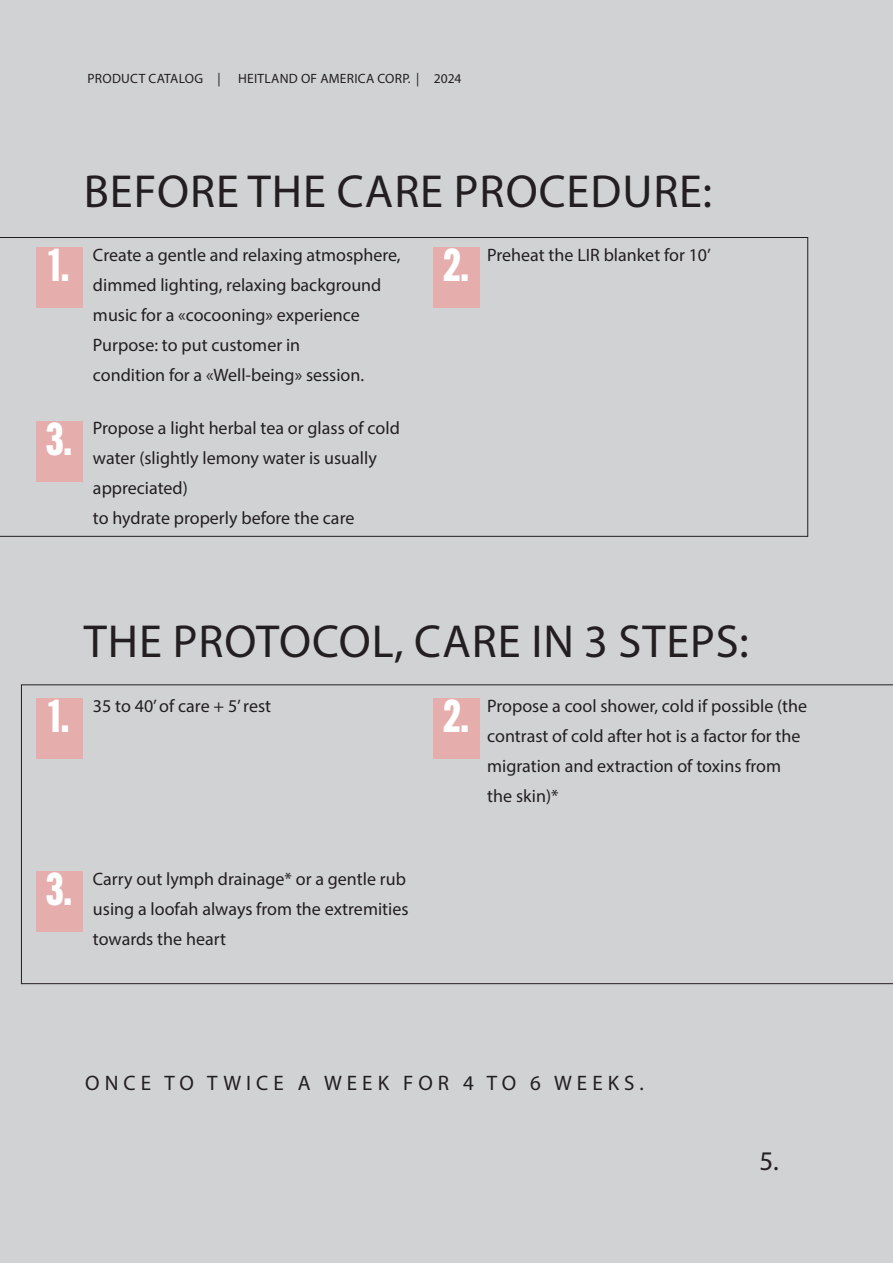
<style>
.page{position:relative;width:893px;height:1263px;background:#d1d2d4}
.page>*{position:absolute;margin:0;border:0;box-sizing:border-box;transform-origin:0 0}
.t1{font:46.5px "Myriad Pro";letter-spacing:.02em;color:#231f20}
.t2{font:45px "Headline Gothic ATF";color:#fff}
.t3{font:27px "Myriad Pro";color:#231f20}
.t4{font:21px "Myriad Pro";letter-spacing:.24em;color:#231f20}
.Featured_phrase{font:18px/30px "Myriad Pro";color:#231f20}
.t5{font:13.5px "Myriad Pro";letter-spacing:.02em;color:#231f20}
</style>
<div class="page">
<svg style="left:0;top:237px;width:808px;height:299px"></svg>
<div style="left:36px;top:248px;width:46px;height:60px;background:#e5aeac"></div>
<div style="left:433px;top:248px;width:46px;height:60px;background:#e5aeac"></div>
<div style="left:36px;top:421px;width:46px;height:60px;background:#e5aeac"></div>
<svg style="left:21px;top:685px;width:872px;height:299px"></svg>
<p class="t5" style="left:87px;top:70px;width:135px">PRODUCT CATALOG |</p>
<p class="t5" style="left:238px;top:70px;width:225px">HEITLAND OF AMERICA CORP. | 2024</p>
<p class="t1" style="left:84px;top:162px;width:630px">BEFORE THE CARE PROCEDURE:</p>
<p class="Featured_phrase" style="left:93px;top:240px;width:309px">Create a gentle and relaxing atmosphere,</p>
<p class="Featured_phrase" style="left:93px;top:270px;width:290px">dimmed lighting, relaxing background</p>
<p class="Featured_phrase" style="left:93px;top:300px;width:268px">music for a «cocooning» experience</p>
<p class="Featured_phrase" style="left:93px;top:330px;width:209px">Purpose: to put customer in</p>
<p class="Featured_phrase" style="left:93px;top:360px;width:273px">condition for a «Well-being» session.</p>
<p class="t2" style="left:49px;top:239px;width:22px">1.</p>
<p class="t2" style="left:443px;top:239px;width:27px">2.</p>
<p class="t2" style="left:46px;top:412px;width:27px">3.</p>
<p class="Featured_phrase" style="left:93px;top:413px;width:308px">Propose a light herbal tea or glass of cold</p>
<p class="Featured_phrase" style="left:93px;top:443px;width:285px">water (slightly lemony water is usually appreciated)</p>
<p class="Featured_phrase" style="left:93px;top:503px;width:263px">to hydrate properly before the care</p>
<p class="Featured_phrase" style="left:487px;top:240px;width:225px">Preheat the LIR blanket for 10’</p>
<p class="t1" style="left:84px;top:613px;width:667px">THE PROTOCOL, CARE IN 3 STEPS:</p>
<p class="Featured_phrase" style="left:487px;top:690px;width:322px">Propose a cool shower, cold if possible (the</p>
<p class="Featured_phrase" style="left:487px;top:720px;width:315px">contrast of cold after hot is a factor for the</p>
<p class="Featured_phrase" style="left:487px;top:750px;width:295px">migration and extraction of toxins from the skin)*</p>
<p class="Featured_phrase" style="left:93px;top:690px;width:180px">35 to 40’ of care + 5’ rest</p>
<p class="t2" style="left:49px;top:690px;width:22px">1.</p>
<p class="t2" style="left:443px;top:690px;width:27px">2.</p>
<p class="t2" style="left:46px;top:863px;width:27px">3.</p>
<p class="Featured_phrase" style="left:93px;top:863px;width:314px">Carry out lymph drainage* or a gentle rub</p>
<p class="Featured_phrase" style="left:93px;top:893px;width:317px">using a loofah always from the extremities</p>
<p class="Featured_phrase" style="left:93px;top:923px;width:135px">towards the heart</p>
<p class="t4" style="left:85px;top:1070px;width:560px">ONCE TO TWICE A WEEK FOR 4 TO 6 WEEKS.</p>
<h3 class="t3" style="left:759px;top:1144px;width:21px">5.</h3>
</div>
